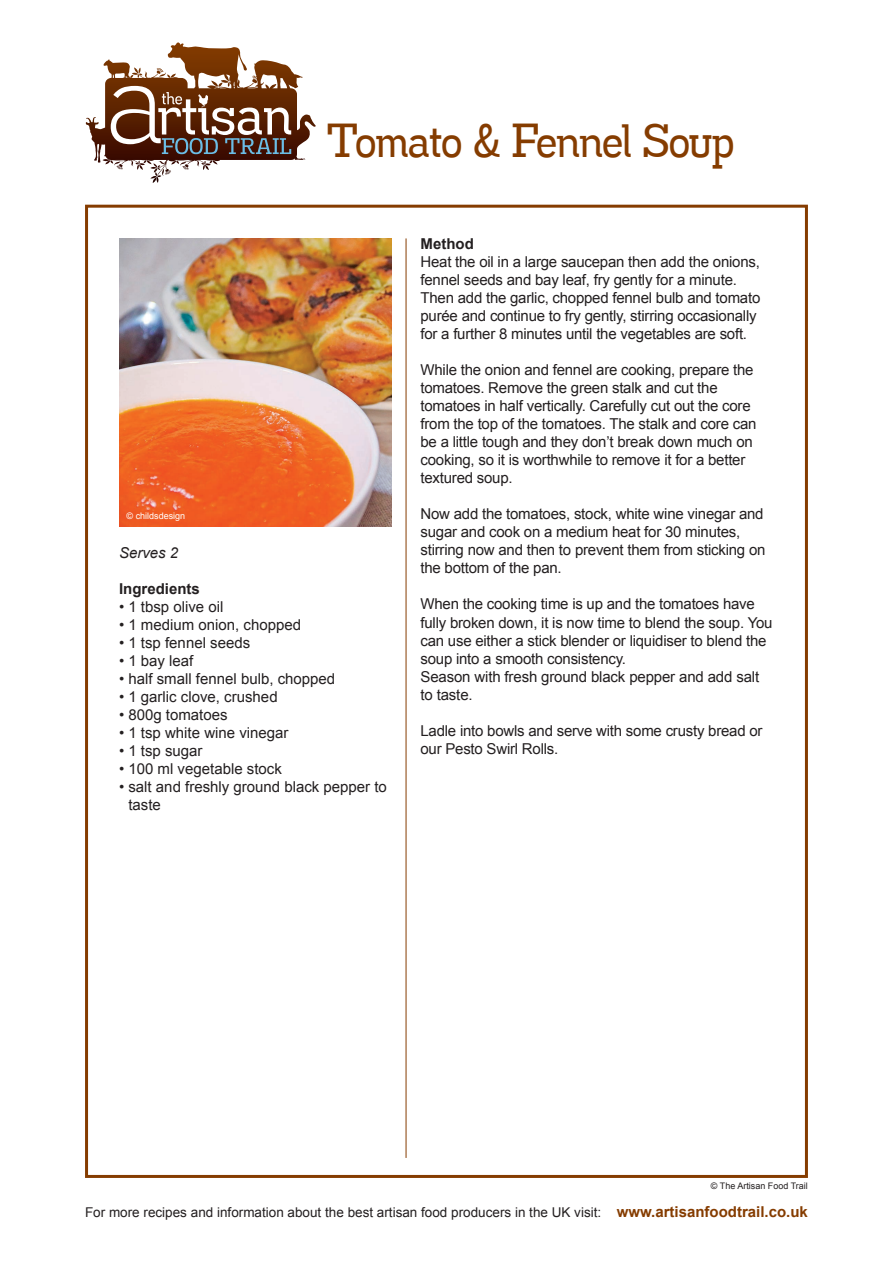
<style>
.page{position:relative;width:893px;height:1263px;background:#fff}
.page>*{position:absolute;margin:0;border:0;box-sizing:border-box;transform-origin:0 0}
.t1{font:46.5px "Madawaska Rg";letter-spacing:-.015em;color:#853c00}
.t2{font:15px/18px "Arial";letter-spacing:-.015em;color:#231f20}
.t3{font:700 15px "Arial";color:#231f20}
.t4{font:italic 15px "Arial";color:#231f20}
.t5{font:13.5px "Arial";color:#231f20}
.t6{font:9px "Arial";color:#231f20}
.t7{font:9px "Arial";color:#fff}
.s1{font-weight:700;font-size:15px;color:#853c00}
</style>
<div class="page">
<svg style="left:86px;top:42px;width:230px;height:141px"></svg>
<img style="left:119px;top:238px;width:273px;height:288px">
<hr style="left:406px;top:238px;width:1px;height:920px;background:#853c00">
<h1 class="t1" style="left:327px;top:114px;width:409px">Tomato &amp; Fennel Soup</h1>
<p class="t7" style="left:127px;top:511px;width:60px">© childsdesign</p>
<p class="t4" style="left:119px;top:544px;width:61px">Serves 2</p>
<p class="t3" style="left:119px;top:580px;width:82px">Ingredients</p>
<p class="t2" style="left:119px;top:598px;width:106px">• 1 tbsp olive oil</p>
<p class="t2" style="left:119px;top:616px;width:183px">• 1 medium onion, chopped</p>
<p class="t2" style="left:119px;top:634px;width:133px">• 1 tsp fennel seeds</p>
<p class="t2" style="left:119px;top:652px;width:76px">• 1 bay leaf</p>
<p class="t2" style="left:119px;top:670px;width:218px">• half small fennel bulb, chopped</p>
<p class="t2" style="left:119px;top:688px;width:160px">• 1 garlic clove, crushed</p>
<p class="t2" style="left:119px;top:706px;width:110px">• 800g tomatoes</p>
<p class="t2" style="left:119px;top:724px;width:171px">• 1 tsp white wine vinegar</p>
<p class="t2" style="left:119px;top:742px;width:85px">• 1 tsp sugar</p>
<p class="t2" style="left:119px;top:760px;width:164px">• 100 ml vegetable stock</p>
<p class="t2" style="left:128px;top:778px;width:260px;text-indent:-9px">• salt and freshly ground black pepper to taste</p>
<p class="t3" style="left:420px;top:236px;width:55px">Method</p>
<p class="t2" style="left:420px;top:253px;width:341px">Heat the oil in a large saucepan then add the onions, fennel seeds and bay leaf, fry gently for a minute.<br>Then add the garlic, chopped fennel bulb and tomato purée and continue to fry gently, stirring occasionally for a further 8 minutes until the vegetables are soft.</p>
<p class="t2" style="left:420px;top:361px;width:337px">While the onion and fennel are cooking, prepare the tomatoes. Remove the green stalk and cut the tomatoes in half vertically. Carefully cut out the core from the top of the tomatoes. The stalk and core can be a little tough and they don’t break down much on cooking, so it is worthwhile to remove it for a better textured soup.</p>
<p class="t2" style="left:420px;top:505px;width:346px">Now add the tomatoes, stock, white wine vinegar and sugar and cook on a medium heat for 30 minutes, stirring now and then to prevent them from sticking on the bottom of the pan.</p>
<p class="t2" style="left:420px;top:595px;width:353px">When the cooking time is up and the tomatoes have fully broken down, it is now time to blend the soup. You can use either a stick blender or liquidiser to blend the soup into a smooth consistency.<br>Season with fresh ground black pepper and add salt to taste.</p>
<p class="t2" style="left:420px;top:721px;width:344px">Ladle into bowls and serve with some crusty bread or our Pesto Swirl Rolls.</p>
<p class="t6" style="left:711px;top:1181px;width:99px">© The Artisan Food Trail</p>
<p class="t5" style="left:85px;top:1205px;width:724px">For more recipes and information about the best artisan food producers in the UK visit: <span class="s1">www.artisanfoodtrail.co.uk</span></p>
</div>
